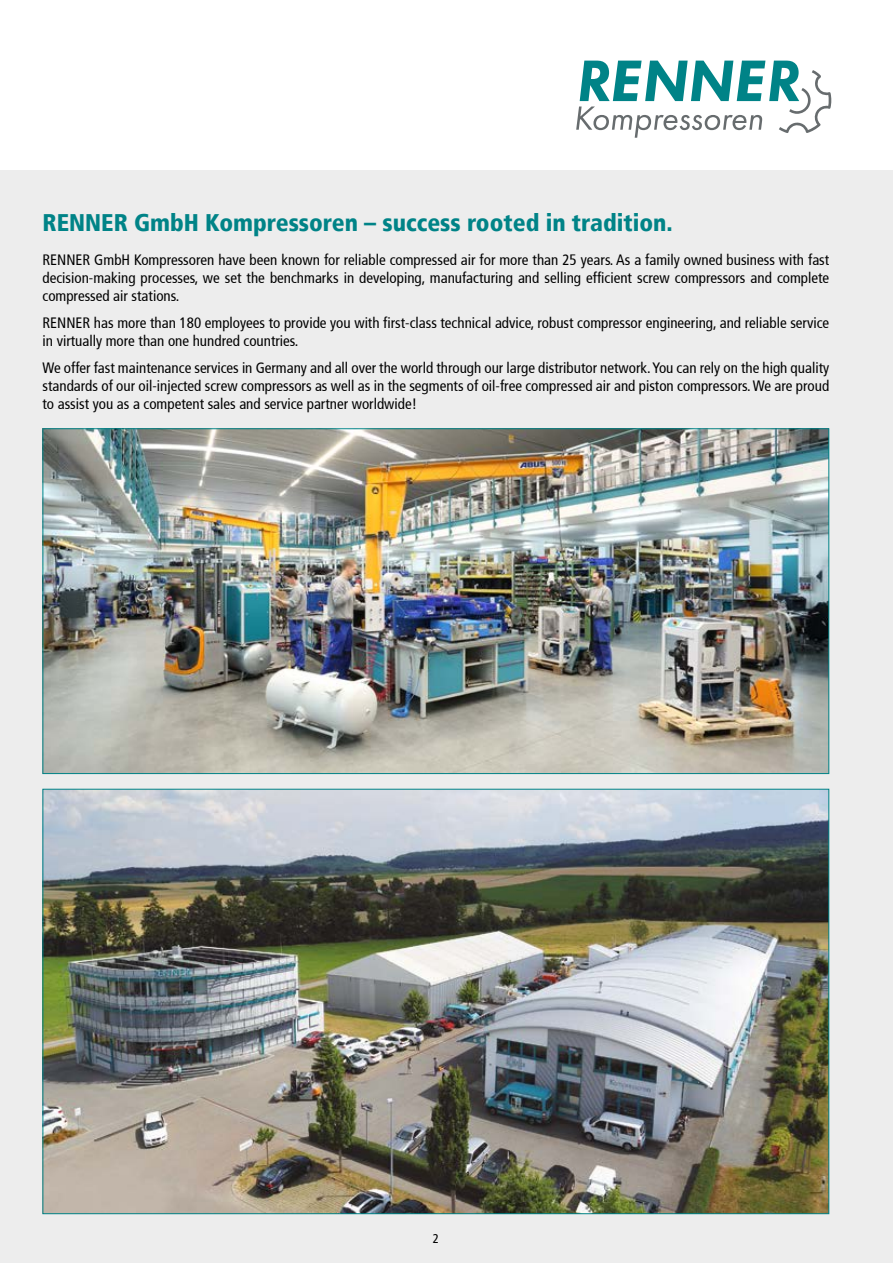
<style>
.page{position:relative;width:893px;height:1263px;background:#fff}
.page>*{position:absolute;margin:0;border:0;box-sizing:border-box;transform-origin:0 0}
.t1{font:900 condensed 24px "Frutiger";color:#008387}
.t2{font:condensed 15px/18px "Frutiger";color:#000;text-align:justify}
.t3{font:condensed 12.75px "Frutiger";color:#000}
</style>
<div class="page">
<div style="left:0;top:170px;width:893px;height:1093px;background:#ededed"></div>
<svg style="left:576px;top:61px;width:255px;height:77px"></svg>
<img style="left:45px;top:430px;width:782px;height:342px">
<img style="left:45px;top:791px;width:782px;height:421px">
<h1 class="t1" style="left:43px;top:208px;width:632px">RENNER GmbH Kompressoren – success rooted in tradition.</h1>
<p class="t2" style="left:43px;top:251px;width:788px">RENNER GmbH Kompressoren have been known for reliable compressed air for more than 25 years. As a family owned business with fast decision-making processes, we set the benchmarks in developing, manufacturing and selling efficient screw compressors and complete compressed air stations.</p>
<p class="t2" style="left:43px;top:314px;width:788px">RENNER has more than 180 employees to provide you with first-class technical advice, robust compressor engineering, and reliable service in virtually more than one hundred countries.</p>
<p class="t2" style="left:43px;top:359px;width:788px">We offer fast maintenance services in Germany and all over the world through our large distributor network. You can rely on the high quality standards of our oil-injected screw compressors as well as in the segments of oil-free compressed air and piston compressors. We are proud to assist you as a competent sales and service partner worldwide!</p>
<p class="t3" style="left:433px;top:1231px;width:8px">2</p>
</div>
